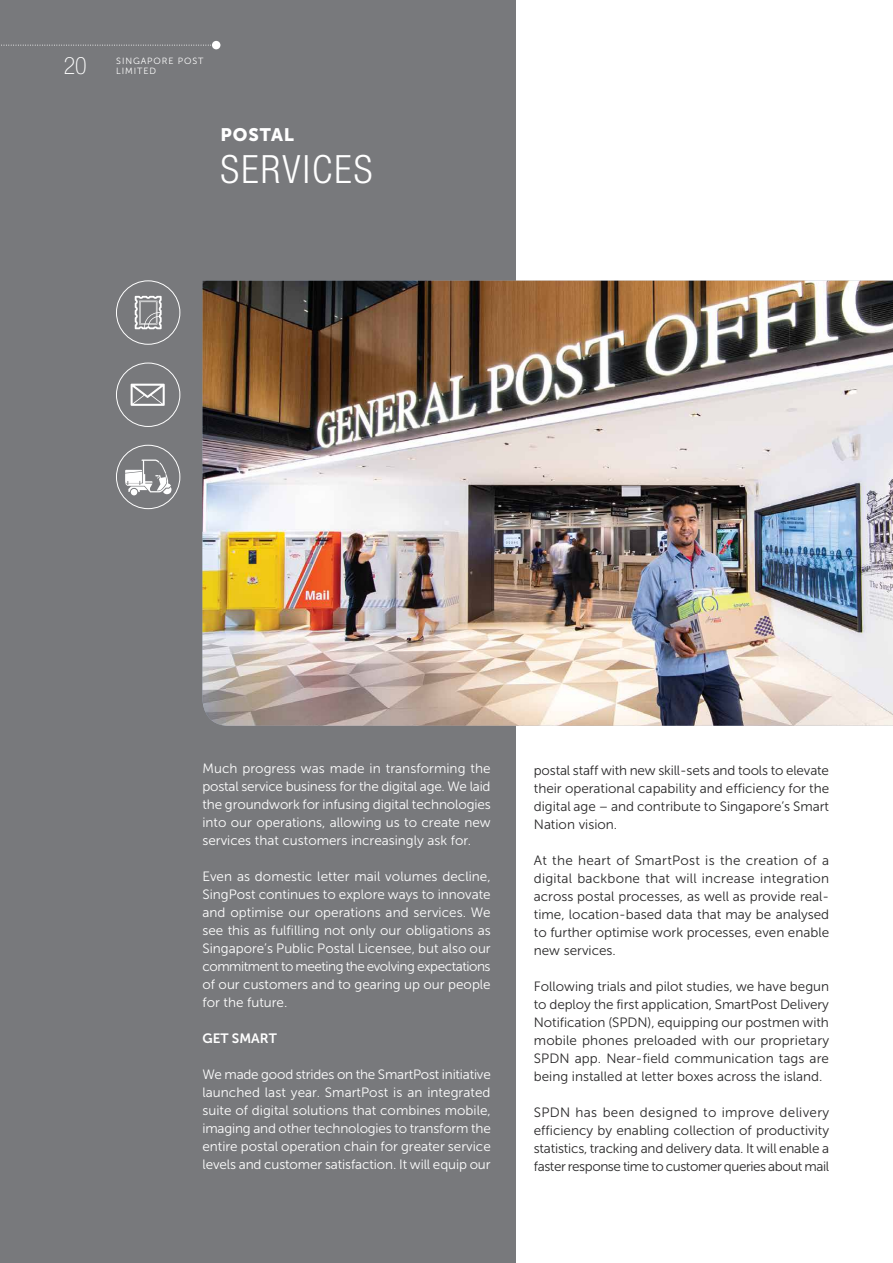
<style>
.page{position:relative;width:893px;height:1263px;background:#fff}
.page>*{position:absolute;margin:0;border:0;box-sizing:border-box;transform-origin:0 0}
.t1{font:300 condensed 39px "Helvetica Neue LT Std";letter-spacing:.055em;color:#fff}
.t2{font:100 condensed 24px "Helvetica Neue LT Std";color:#fff}
.t3{font:18px "Museo Sans 900";letter-spacing:.05em;color:#fff}
.t4{font:13.5px/18px "Museo Sans 300";color:#292829;text-align:justify}
.t5{font:13.5px/18px "Museo Sans 300";color:#fff;text-align:justify}
.t6{font:13.5px "Museo Sans 700";color:#fff}
.t7{font:9px "Museo Sans 300";letter-spacing:.1em;color:#fff}
</style>
<div class="page">
<div style="left:0;top:0;width:516px;height:1263px;background:#78797c"></div>
<svg style="left:1px;top:45px;width:210px;height:1px"></svg>
<div style="left:212px;top:41px;width:8px;height:8px;background:#fff;border-radius:50%"></div>
<img style="left:202px;top:281px;width:691px;height:445px">
<svg style="left:135px;top:296px;width:27px;height:33px"></svg>
<div style="left:116px;top:281px;width:64px;height:64px;border:1px solid #fff;border-radius:50%"></div>
<div style="left:116px;top:363px;width:64px;height:64px;border:1px solid #fff;border-radius:50%"></div>
<div style="left:116px;top:445px;width:64px;height:64px;border:1px solid #fff;border-radius:50%"></div>
<svg style="left:131px;top:384px;width:34px;height:22px"></svg>
<svg style="left:125px;top:459px;width:47px;height:36px"></svg>
<h2 class="t2" style="left:64px;top:53px;width:25px">20</h2>
<p class="t7" style="left:116px;top:66px;width:41px">LIMITED</p>
<p class="t7" style="left:116px;top:56px;width:89px">SINGAPORE POST</p>
<h3 class="t3" style="left:220px;top:125px;width:75px">POSTAL</h3>
<h1 class="t1" style="left:220px;top:147px;width:154px">SERVICES</h1>
<p class="t5" style="left:202px;top:760px;width:290px">Much progress was made in transforming the postal service business for the digital age. We laid the groundwork for infusing digital technologies into our operations, allowing us to create new services that customers increasingly ask for.</p>
<p class="t5" style="left:202px;top:868px;width:290px">Even as domestic letter mail volumes decline, SingPost continues to explore ways to innovate and optimise our operations and services. We see this as fulfilling not only our obligations as Singapore’s Public Postal Licensee, but also our commitment to meeting the evolving expectations of our customers and to gearing up our people for the future.</p>
<p class="t6" style="left:202px;top:1031px;width:76px">GET SMART</p>
<p class="t5" style="left:202px;top:1066px;width:290px">We made good strides on the SmartPost initiative launched last year. SmartPost is an integrated suite of digital solutions that combines mobile, imaging and other technologies to transform the entire postal operation chain for greater service levels and customer satisfaction. It will equip our</p>
<p class="t4" style="left:534px;top:762px;width:297px">postal staff with new skill-sets and tools to elevate their operational capability and efficiency for the digital age – and contribute to Singapore’s Smart Nation vision.</p>
<p class="t4" style="left:534px;top:852px;width:297px">At the heart of SmartPost is the creation of a digital backbone that will increase integration across postal processes, as well as provide real&shy;time, location-based data that may be analysed to further optimise work processes, even enable new services.</p>
<p class="t4" style="left:534px;top:978px;width:297px">Following trials and pilot studies, we have begun to deploy the first application, SmartPost Delivery Notification (SPDN), equipping our postmen with mobile phones preloaded with our proprietary SPDN app. Near-field communication tags are being installed at letter boxes across the island.</p>
<p class="t4" style="left:534px;top:1104px;width:297px">SPDN has been designed to improve delivery efficiency by enabling collection of productivity statistics, tracking and delivery data. It will enable a faster response time to customer queries about mail</p>
</div>
